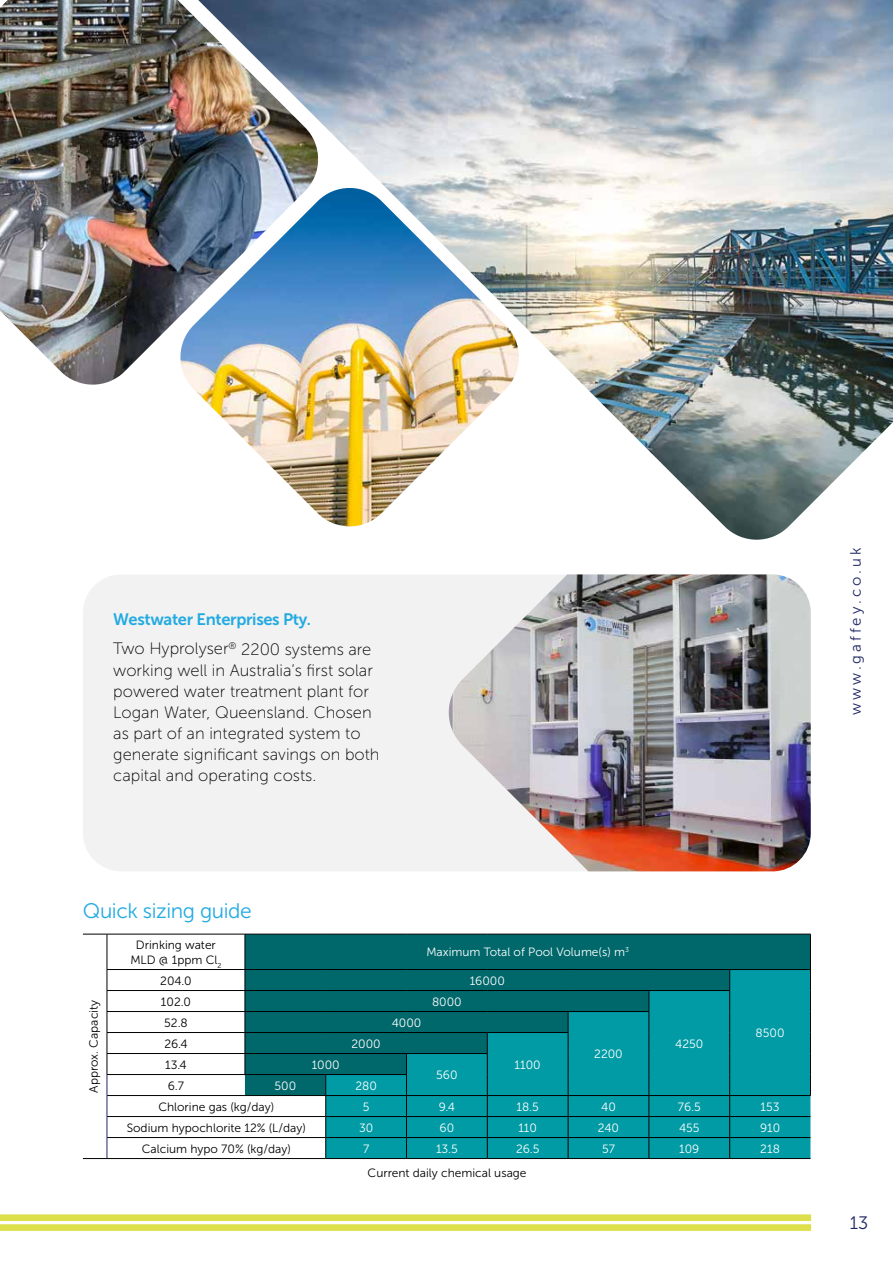
<style>
.page{position:relative;width:893px;height:1263px;background:#fff}
.page>*{position:absolute;margin:0;border:0;box-sizing:border-box;transform-origin:0 0}
.t1{font:21px "Museo Sans 300";letter-spacing:-.02em;color:#22aae2}
.t2{font:18px "Museo Sans 300";color:#1f2762}
.t3{font:16.5px/21px "Museo Sans 100";color:#000}
.t4{font:16.5px "Museo Sans 700";letter-spacing:-.02em;color:#22aae2}
.t5{font:15px "Museo Sans 300";letter-spacing:.2em;color:#1f2762}
.t6{font:12px/14.4px "Museo Sans 300";color:#000;text-align:center}
.t7{font:12px "Museo Sans 300";color:#fff}
</style>
<div class="page">
<svg style="left:0;top:1214px;width:811px;height:17px"></svg>
<div style="left:83px;top:574px;width:728px;height:297px;background:#f2f2f2;border-radius:38px"></div>
<img style="left:448px;top:574px;width:363px;height:297px">
<img style="left:0;top:0;width:135px;height:385px">
<div style="left:246px;top:935px;width:564px;height:34px;background:#00686b"></div>
<svg style="left:326px;top:970px;width:484px;height:188px;background:#008c93"></svg>
<svg style="left:83px;top:934px;width:24px;height:1px"></svg>
<hr style="left:107px;top:934px;width:138px;height:1px;background:#000">
<hr style="left:107px;top:934px;width:1px;height:35px;background:#000">
<hr style="left:245px;top:934px;width:81px;height:1px;background:#000">
<hr style="left:245px;top:934px;width:1px;height:35px;background:#000">
<hr style="left:326px;top:934px;width:80px;height:1px;background:#000">
<hr style="left:406px;top:934px;width:81px;height:1px;background:#000">
<hr style="left:487px;top:934px;width:81px;height:1px;background:#000">
<hr style="left:568px;top:934px;width:81px;height:1px;background:#000">
<hr style="left:649px;top:934px;width:81px;height:1px;background:#000">
<hr style="left:730px;top:934px;width:81px;height:1px;background:#000">
<hr style="left:810px;top:934px;width:1px;height:35px;background:#000">
<hr style="left:245px;top:969px;width:81px;height:1px;background:#000">
<hr style="left:326px;top:969px;width:80px;height:1px;background:#000">
<hr style="left:406px;top:969px;width:81px;height:1px;background:#000">
<hr style="left:487px;top:969px;width:81px;height:1px;background:#000">
<hr style="left:568px;top:969px;width:81px;height:1px;background:#000">
<hr style="left:649px;top:969px;width:81px;height:1px;background:#000">
<hr style="left:730px;top:969px;width:81px;height:1px;background:#000">
<hr style="left:326px;top:990px;width:80px;height:1px;background:#000">
<hr style="left:406px;top:990px;width:81px;height:1px;background:#000">
<hr style="left:487px;top:990px;width:81px;height:1px;background:#000">
<hr style="left:568px;top:990px;width:81px;height:1px;background:#000">
<hr style="left:649px;top:990px;width:81px;height:1px;background:#000">
<hr style="left:326px;top:1011px;width:80px;height:1px;background:#000">
<hr style="left:406px;top:1011px;width:81px;height:1px;background:#000">
<hr style="left:487px;top:1011px;width:81px;height:1px;background:#000">
<hr style="left:568px;top:1011px;width:81px;height:1px;background:#000">
<hr style="left:326px;top:1032px;width:80px;height:1px;background:#000">
<hr style="left:406px;top:1032px;width:81px;height:1px;background:#000">
<hr style="left:487px;top:1032px;width:81px;height:1px;background:#000">
<hr style="left:326px;top:1053px;width:80px;height:1px;background:#000">
<hr style="left:406px;top:1053px;width:81px;height:1px;background:#000">
<hr style="left:326px;top:1074px;width:81px;height:1px;background:#000">
<svg style="left:810px;top:970px;width:1px;height:125px"></svg>
<hr style="left:107px;top:969px;width:138px;height:1px;background:#000">
<hr style="left:326px;top:1095px;width:80px;height:1px;background:#000">
<hr style="left:406px;top:1095px;width:81px;height:1px;background:#000">
<hr style="left:487px;top:1095px;width:81px;height:1px;background:#000">
<hr style="left:568px;top:1095px;width:81px;height:1px;background:#000">
<hr style="left:649px;top:1095px;width:81px;height:1px;background:#000">
<hr style="left:730px;top:1095px;width:81px;height:1px;background:#000">
<hr style="left:326px;top:1116px;width:80px;height:1px;background:#000">
<hr style="left:406px;top:1116px;width:81px;height:1px;background:#000">
<hr style="left:487px;top:1116px;width:81px;height:1px;background:#000">
<hr style="left:568px;top:1116px;width:81px;height:1px;background:#000">
<hr style="left:649px;top:1116px;width:81px;height:1px;background:#000">
<hr style="left:730px;top:1116px;width:80px;height:1px;background:#000">
<hr style="left:326px;top:1137px;width:80px;height:1px;background:#000">
<hr style="left:406px;top:1137px;width:81px;height:1px;background:#000">
<svg style="left:406px;top:1054px;width:1px;height:104px"></svg>
<hr style="left:487px;top:1137px;width:81px;height:1px;background:#000">
<svg style="left:487px;top:1033px;width:1px;height:125px"></svg>
<hr style="left:568px;top:1137px;width:81px;height:1px;background:#000">
<svg style="left:568px;top:1012px;width:1px;height:146px"></svg>
<hr style="left:649px;top:1137px;width:81px;height:1px;background:#000">
<hr style="left:730px;top:1137px;width:80px;height:1px;background:#000">
<svg style="left:729px;top:970px;width:1px;height:188px"></svg>
<hr style="left:326px;top:1158px;width:80px;height:1px;background:#000">
<hr style="left:406px;top:1158px;width:81px;height:1px;background:#000">
<hr style="left:487px;top:1158px;width:81px;height:1px;background:#000">
<hr style="left:568px;top:1158px;width:81px;height:1px;background:#000">
<hr style="left:649px;top:1158px;width:81px;height:1px;background:#000">
<hr style="left:730px;top:1158px;width:80px;height:1px;background:#000">
<svg style="left:83px;top:970px;width:243px;height:189px"></svg>
<svg style="left:649px;top:991px;width:1px;height:167px"></svg>
<img style="left:135px;top:0;width:758px;height:540px">
<p class="t4" style="left:113px;top:610px;width:199px">Westwater Enterprises Pty.</p>
<p class="t3" style="left:113px;top:638px;width:268px">Two Hyprolyser<sup>®</sup> 2200 systems are working well in Australia’s first solar powered water treatment plant for Logan Water, Queensland. Chosen as part of an integrated system to generate significant savings on both capital and operating costs.</p>
<p class="t1" style="left:83px;top:899px;width:170px">Quick sizing guide</p>
<p class="t6" style="left:87px;top:1093px;width:94px;rotate:-90deg">Approx. Capacity</p>
<p class="t6" style="left:130px;top:938px;width:93px">Drinking water<br>MLD @ 1ppm Cl<sub>2</sub></p>
<p class="t7" style="left:426px;top:946px;width:204px">Maximum Total of Pool Volume(s) m<sup>3</sup></p>
<p class="t6" style="left:160px;top:973px;width:33px">204.0</p>
<p class="t7" style="left:470px;top:974px;width:37px">16000</p>
<p class="t6" style="left:161px;top:994px;width:32px">102.0</p>
<p class="t7" style="left:432px;top:995px;width:31px">8000</p>
<p class="t6" style="left:164px;top:1015px;width:25px">52.8</p>
<p class="t7" style="left:392px;top:1016px;width:31px">4000</p>
<p class="t7" style="left:756px;top:1026px;width:30px">8500</p>
<p class="t6" style="left:164px;top:1036px;width:25px">26.4</p>
<p class="t7" style="left:351px;top:1037px;width:31px">2000</p>
<p class="t6" style="left:165px;top:1057px;width:23px">13.4</p>
<p class="t7" style="left:312px;top:1058px;width:30px">1000</p>
<p class="t7" style="left:515px;top:1058px;width:28px">1100</p>
<p class="t7" style="left:436px;top:1068px;width:23px">560</p>
<p class="t6" style="left:168px;top:1078px;width:18px">6.7</p>
<p class="t7" style="left:274px;top:1079px;width:23px">500</p>
<p class="t7" style="left:355px;top:1079px;width:23px">280</p>
<p class="t6" style="left:158px;top:1099px;width:117px">Chlorine gas (kg/day)</p>
<p class="t7" style="left:363px;top:1100px;width:8px">5</p>
<p class="t7" style="left:439px;top:1100px;width:18px">9.4</p>
<p class="t7" style="left:517px;top:1100px;width:24px">18.5</p>
<p class="t7" style="left:601px;top:1100px;width:16px">40</p>
<p class="t7" style="left:678px;top:1100px;width:24px">76.5</p>
<p class="t7" style="left:761px;top:1100px;width:21px">153</p>
<p class="t6" style="left:127px;top:1120px;width:181px">Sodium hypochlorite 12% (L/day)</p>
<p class="t7" style="left:359px;top:1121px;width:16px">30</p>
<p class="t7" style="left:440px;top:1121px;width:16px">60</p>
<p class="t7" style="left:518px;top:1121px;width:20px">110</p>
<p class="t7" style="left:598px;top:1121px;width:23px">240</p>
<p class="t7" style="left:679px;top:1121px;width:22px">455</p>
<p class="t7" style="left:760px;top:1121px;width:22px">910</p>
<p class="t6" style="left:142px;top:1141px;width:151px">Calcium hypo 70% (kg/day)</p>
<p class="t7" style="left:363px;top:1142px;width:8px">7</p>
<p class="t7" style="left:436px;top:1142px;width:23px">13.5</p>
<p class="t7" style="left:516px;top:1142px;width:25px">26.5</p>
<p class="t7" style="left:602px;top:1142px;width:14px">57</p>
<p class="t7" style="left:679px;top:1142px;width:22px">109</p>
<p class="t7" style="left:760px;top:1142px;width:21px">218</p>
<p class="t6" style="left:368px;top:1166px;width:160px">Current daily chemical usage</p>
<p class="t7" style="left:675px;top:1037px;width:30px">4250</p>
<p class="t7" style="left:594px;top:1047px;width:30px">2200</p>
<p class="t5" style="left:848px;top:715px;width:169px;rotate:-90deg">www.gaffey.co.uk</p>
<p class="t2" style="left:850px;top:1213px;width:20px">13</p>
</div>
